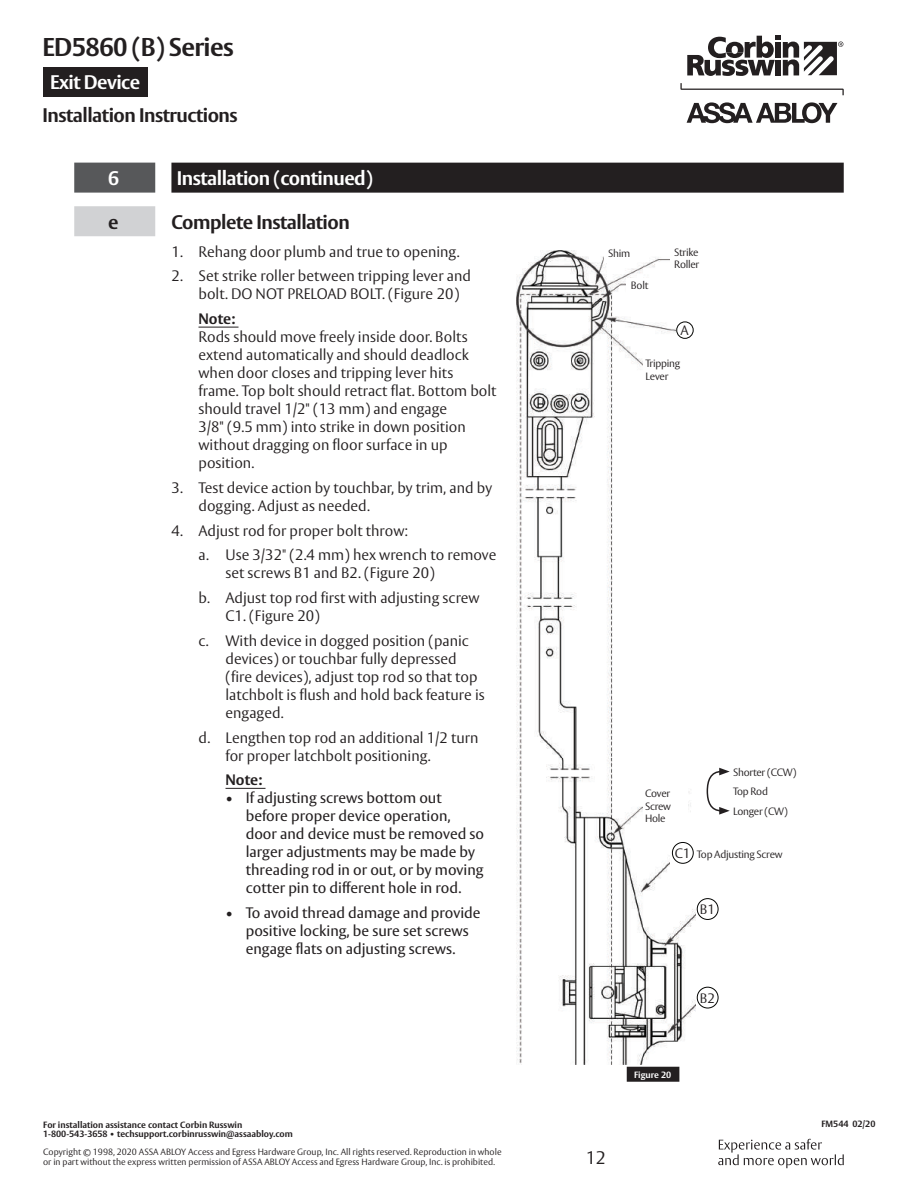
<style>
.page{position:relative;width:918px;height:1188px;background:#fff}
.page>*{position:absolute;margin:0;border:0;box-sizing:border-box;transform-origin:0 0}
.t1{font:700 25.5px "ASSA Vesta";letter-spacing:-.025em;color:#231f20}
.t2{font:700 19.5px "ASSA Vesta";letter-spacing:-.025em;color:#231f20}
.t3{font:700 19.5px "ASSA Vesta";letter-spacing:-.025em;color:#fff}
.t4{font:300 18px "ASSA Vesta";color:#231f20}
.t5{font:300 15px/18px "ASSA Vesta";color:#231f20}
.t6{font:15px/18px "ASSA Vesta";color:#231f20}
.t7{font:700 15px "ASSA Vesta";color:#231f20}
.t8{font:300 13.5px "ASSA Vesta";color:#231f20}
.t9{font:300 10.5px/12.6px "ASSA Vesta";letter-spacing:-.025em;color:#231f20}
.t10{font:300 9px/10.8px "ASSA Vesta";color:#231f20}
.t11{font:700 9px "ASSA Vesta";color:#231f20}
.t12{font:700 9px "ASSA Vesta";color:#fff}
.s1{font-weight:400}
</style>
<div class="page">
<div style="left:43px;top:67px;width:105px;height:30px;background:#231f20"></div>
<svg style="left:680px;top:83px;width:164px;height:12px"></svg>
<svg style="left:687px;top:102px;width:150px;height:21px"></svg>
<svg style="left:687px;top:36px;width:156px;height:40px"></svg>
<svg style="left:718px;top:1139px;width:126px;height:29px"></svg>
<div style="left:74px;top:163px;width:81px;height:30px;background:#57585a"></div>
<div style="left:171px;top:163px;width:673px;height:30px;background:#231f20"></div>
<div style="left:74px;top:206px;width:81px;height:30px;background:#d1d2d4"></div>
<hr style="left:199px;top:327px;width:40px;height:1px;background:#231f20">
<hr style="left:226px;top:788px;width:40px;height:1px;background:#231f20">
<div style="left:627px;top:1067px;width:52px;height:15px;background:#231f20"></div>
<img style="left:517px;top:251px;width:179px;height:813px">
<div style="left:670px;top:825px;width:36px;height:42px;background:#fff"></div>
<div style="left:643px;top:788px;width:45px;height:42px;background:#fff"></div>
<div style="left:643px;top:350px;width:67px;height:42px;background:#fff"></div>
<div style="left:676px;top:314px;width:34px;height:42px;background:#fff"></div>
<div style="left:670px;top:242px;width:40px;height:42px;background:#fff"></div>
<div style="left:627px;top:278px;width:40px;height:16px;background:#fff"></div>
<div style="left:604px;top:247px;width:33px;height:16px;background:#fff"></div>
<div style="left:697px;top:898px;width:21px;height:22px;border:1px solid #040503;border-radius:50%"></div>
<div style="left:672px;top:842px;width:22px;height:22px;border:1px solid #040503;border-radius:50%"></div>
<div style="left:697px;top:987px;width:21px;height:21px;border:1px solid #040503;border-radius:50%"></div>
<div style="left:676px;top:322px;width:18px;height:17px;border:1px solid #040503;border-radius:50%"></div>
<svg style="left:706px;top:768px;width:24px;height:47px"></svg>
<h1 class="t1" style="left:43px;top:31px;width:193px">ED5860 (B) Series</h1>
<h2 class="t3" style="left:50px;top:70px;width:92px">Exit Device</h2>
<h2 class="t2" style="left:43px;top:103px;width:197px">Installation Instructions</h2>
<h2 class="t3" style="left:108px;top:166px;width:13px">6</h2>
<h2 class="t3" style="left:177px;top:166px;width:197px">Installation (continued)</h2>
<h2 class="t2" style="left:108px;top:210px;width:12px">e</h2>
<h2 class="t2" style="left:171px;top:210px;width:180px">Complete Installation</h2>
<p class="t5" style="left:172px;top:243px;width:290px">1. Rehang door plumb and true to opening.</p>
<p class="t5" style="left:199px;top:268px;width:274px;text-indent:-27px">2. Set strike roller between tripping lever and bolt. DO NOT PRELOAD BOLT. (Figure 20)</p>
<p class="t7" style="left:199px;top:310px;width:38px">Note:</p>
<p class="t5" style="left:199px;top:329px;width:300px">Rods should move freely inside door. Bolts extend automatically and should deadlock when door closes and tripping lever hits frame. Top bolt should retract flat. Bottom bolt should travel 1/2<span class="s1">"</span> (13 mm) and engage<br>3/8<span class="s1">"</span> (9.5 mm) into strike in down position without dragging on floor surface in up position.</p>
<p class="t5" style="left:199px;top:479px;width:295px;text-indent:-27px">3. Test device action by touchbar, by trim, and by dogging. Adjust as needed.</p>
<p class="t5" style="left:199px;top:519px;width:299px;line-height:24.8px;text-indent:-27px">4. Adjust rod for proper bolt throw:<br>a. Use 3/32" (2.4 mm) hex wrench to remove</p>
<p class="t5" style="left:199px;top:561px;width:283px;line-height:24.8px;text-indent:27px">set screws B1 and B2. (Figure 20)<br>b. Adjust top rod first with adjusting screw</p>
<p class="t5" style="left:199px;top:604px;width:272px;line-height:24.8px;text-indent:27px">C1. (Figure 20)<br>c. With device in dogged position (panic</p>
<p class="t5" style="left:226px;top:650px;width:261px">devices) or touchbar fully depressed (fire devices), adjust top rod so that top latchbolt is flush and hold back feature is engaged.</p>
<p class="t5" style="left:226px;top:729px;width:255px;text-indent:-27px">d. Lengthen top rod an additional 1/2 turn for proper latchbolt positioning.</p>
<p class="t7" style="left:226px;top:771px;width:38px">Note:</p>
<p class="t6" style="left:246px;top:790px;width:240px;text-indent:-20px">• If adjusting screws bottom out before proper device operation, door and device must be removed so larger adjustments may be made by threading rod in or out, or by moving cotter pin to different hole in rod.</p>
<p class="t6" style="left:226px;top:905px;width:257px;text-align:center">• To avoid thread damage and provide positive locking, be sure set screws engage flats on adjusting screws.</p>
<p class="t9" style="left:608px;top:248px;width:24px">Shim</p>
<p class="t9" style="left:631px;top:280px;width:19px">Bolt</p>
<p class="t9" style="left:674px;top:246px;width:27px">Strike<br>Roller</p>
<p class="t8" style="left:680px;top:323px;width:10px">A</p>
<p class="t9" style="left:646px;top:357px;width:36px">Tripping<br>Lever</p>
<p class="t9" style="left:645px;top:788px;width:28px;text-align:justify">Cover Screw Hole</p>
<p class="t9" style="left:733px;top:763px;width:65px;line-height:19.6px">Shorter (CCW)<br>Top Rod</p>
<p class="t9" style="left:733px;top:806px;width:56px">Longer (CW)</p>
<p class="t8" style="left:675px;top:845px;width:17px">C1</p>
<p class="t9" style="left:697px;top:848px;width:87px">Top Adjusting Screw</p>
<p class="t8" style="left:700px;top:901px;width:17px">B1</p>
<p class="t12" style="left:634px;top:1070px;width:39px">Figure 20</p>
<p class="t8" style="left:700px;top:990px;width:17px">B2</p>
<p class="t11" style="left:43px;top:1120px;width:201px">For installation assistance contact Corbin Russwin</p>
<p class="t11" style="left:821px;top:1119px;width:56px">FM544 02/20</p>
<p class="t11" style="left:43px;top:1129px;width:251px">1-800-543-3658 • techsupport.corbinrusswin@assaabloy.com</p>
<p class="t10" style="left:43px;top:1147px;width:460px">Copyright © 1998, 2020 ASSA ABLOY Access and Egress Hardware Group, Inc. All rights reserved. Reproduction in whole or in part without the express written permission of ASSA ABLOY Access and Egress Hardware Group, Inc. is prohibited.</p>
<p class="t4" style="left:586px;top:1147px;width:22px">12</p>
</div>
